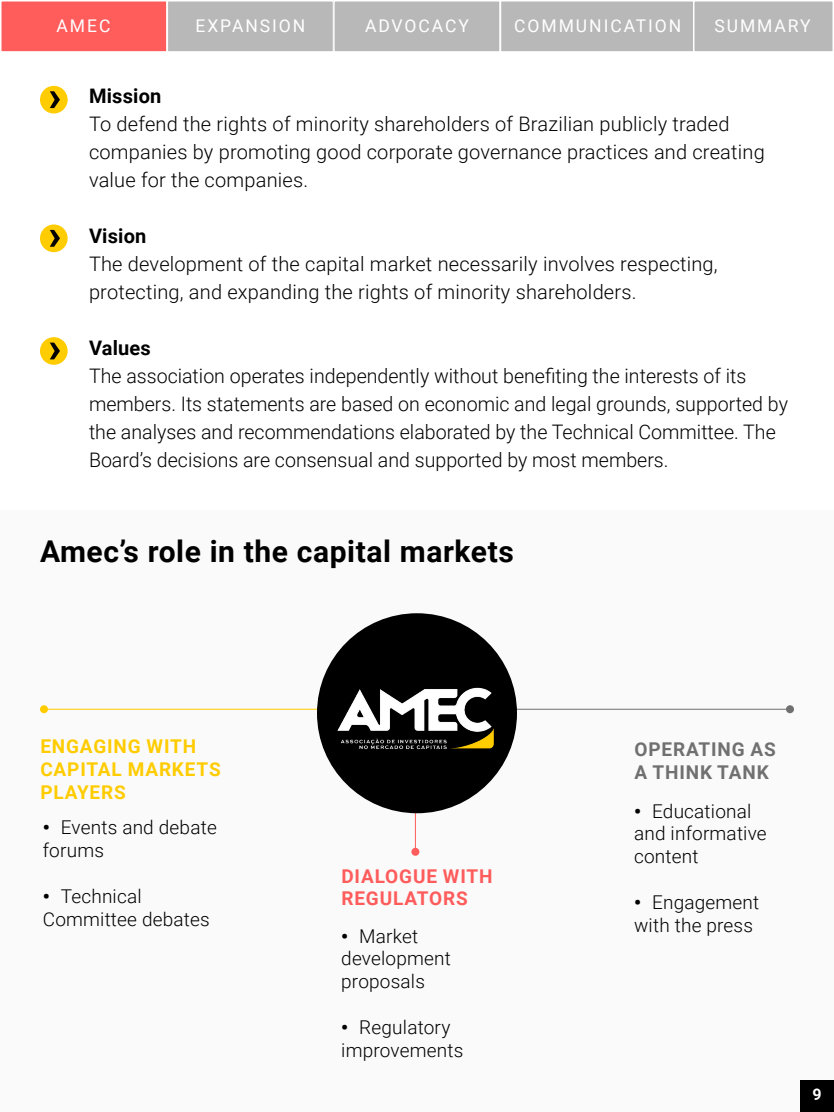
<style>
.page{position:relative;width:834px;height:1112px;background:#fff}
.page>*{position:absolute;margin:0;border:0;box-sizing:border-box;transform-origin:0 0}
.t1{font:700 30px "Roboto";letter-spacing:.02em;color:#000}
.t2{font:300 20px/28px "Roboto";color:#000}
.t3{font:700 20px "Roboto";letter-spacing:.01em;color:#000}
.t4{font:300 19px/22.8px "Roboto";letter-spacing:.01em;color:#000}
.t5{font:700 19px/22.8px "Roboto";letter-spacing:.045em;color:#fc0}
.t6{font:700 19px/22.8px "Roboto";letter-spacing:.045em;color:#ff5c5c}
.t7{font:700 19px/22.8px "Roboto";letter-spacing:.045em;color:#707070}
.t8{font:17.5px "Roboto";letter-spacing:.11em;color:#fff}
.t9{font:700 16px "Roboto";color:#fff}
.s1{font-weight:900}
</style>
<div class="page">
<div style="left:1px;top:1px;width:166px;height:51px;background:#ff5c5c"></div>
<div style="left:0;top:0;width:168px;height:53px;border:2px solid #fff"></div>
<div style="left:167px;top:1px;width:167px;height:51px;background:#b8b8b8"></div>
<div style="left:167px;top:0;width:167px;height:53px;border:2px solid #fff"></div>
<div style="left:334px;top:1px;width:166px;height:51px;background:#b8b8b8"></div>
<div style="left:333px;top:0;width:168px;height:53px;border:2px solid #fff"></div>
<div style="left:500px;top:1px;width:194px;height:51px;background:#b8b8b8"></div>
<div style="left:500px;top:0;width:195px;height:53px;border:2px solid #fff"></div>
<div style="left:694px;top:1px;width:139px;height:51px;background:#b8b8b8"></div>
<div style="left:693px;top:0;width:141px;height:53px;border:2px solid #fff"></div>
<div style="left:0;top:510px;width:834px;height:602px;background:#fafafa"></div>
<div style="left:800px;top:1080px;width:34px;height:32px;background:#000"></div>
<div style="left:40px;top:337px;width:28px;height:28px;background:#fc0;border-radius:50%"></div>
<svg style="left:50px;top:343px;width:10px;height:16px"></svg>
<div style="left:40px;top:224px;width:28px;height:28px;background:#fc0;border-radius:50%"></div>
<svg style="left:50px;top:230px;width:10px;height:17px"></svg>
<div style="left:40px;top:86px;width:28px;height:28px;background:#fc0;border-radius:50%"></div>
<svg style="left:50px;top:91px;width:10px;height:17px"></svg>
<hr style="left:415px;top:626px;width:1px;height:226px;background:#ff5c5c">
<div style="left:411px;top:848px;width:8px;height:8px;background:#ff5c5c;border-radius:50%"></div>
<hr style="left:44px;top:709px;width:335px;height:1px;background:#fc0">
<div style="left:40px;top:705px;width:8px;height:8px;background:#fc0;border-radius:50%"></div>
<hr style="left:476px;top:709px;width:314px;height:1px;background:#707070">
<div style="left:786px;top:705px;width:8px;height:8px;background:#707070;border-radius:50%"></div>
<div style="left:317px;top:613px;width:200px;height:200px;background:#000;border-radius:50%"></div>
<img style="left:323px;top:675px;width:185px;height:81px">
<p class="t8" style="left:57px;top:14px;width:55px">AMEC</p>
<p class="t8" style="left:196px;top:14px;width:111px">EXPANSION</p>
<p class="t8" style="left:365px;top:14px;width:105px">ADVOCACY</p>
<p class="t8" style="left:514px;top:14px;width:169px">COMMUNICATION</p>
<p class="t8" style="left:714px;top:14px;width:98px">SUMMARY</p>
<p class="t3" style="left:89px;top:82px;width:74px">Mission</p>
<p class="t2" style="left:89px;top:109px;width:677px">To defend the rights of minority shareholders of Brazilian publicly traded companies by promoting good corporate governance practices and creating value for the companies.</p>
<p class="t3" style="left:89px;top:222px;width:59px">Vision</p>
<p class="t2" style="left:89px;top:249px;width:630px">The development of the capital market necessarily involves respecting, protecting, and expanding the rights of minority shareholders.</p>
<p class="t3" style="left:89px;top:334px;width:63px">Values</p>
<p class="t2" style="left:89px;top:361px;width:700px">The association operates independently without benefiting the interests of its members. Its statements are based on economic and legal grounds, supported by the analyses and recommendations elaborated by the Technical Committee. The Board’s decisions are consensual and supported by most members.</p>
<h1 class="t1" style="left:40px;top:530px;width:475px">Amec’s role in the capital markets</h1>
<p class="t5" style="left:40px;top:734px;width:182px">ENGAGING WITH<br>CAPITAL MARKETS<br>PLAYERS</p>
<p class="t4" style="left:43px;top:815px;width:176px"><span class="s1">•</span> Events and debate forums</p>
<p class="t4" style="left:43px;top:884px;width:169px"><span class="s1">•</span> Technical<br>Committee debates</p>
<p class="t6" style="left:341px;top:864px;width:153px">DIALOGUE WITH<br>REGULATORS</p>
<p class="t4" style="left:341px;top:924px;width:111px"><span class="s1">•</span> Market development proposals</p>
<p class="t4" style="left:341px;top:1015px;width:124px"><span class="s1">•</span> Regulatory improvements</p>
<p class="t7" style="left:634px;top:737px;width:143px">OPERATING AS<br>A THINK TANK</p>
<p class="t4" style="left:634px;top:799px;width:134px"><span class="s1">•</span> Educational and informative content</p>
<p class="t4" style="left:634px;top:890px;width:127px"><span class="s1">•</span> Engagement with the press</p>
<p class="t9" style="left:812px;top:1083px;width:11px">9</p>
</div>
